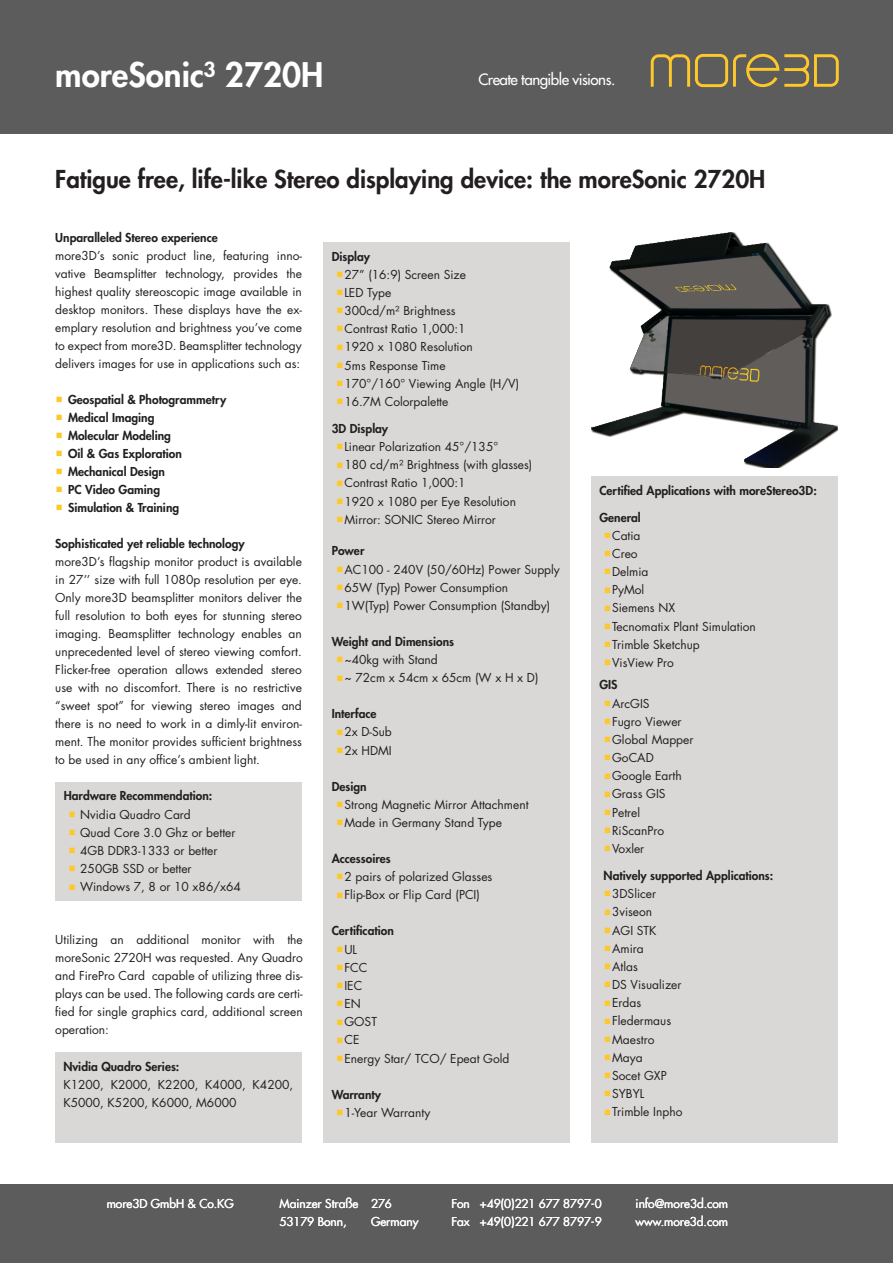
<style>
.page{position:relative;width:893px;height:1263px;background:#fff}
.page>*{position:absolute;margin:0;border:0;box-sizing:border-box;transform-origin:0 0}
.t1{font:800 33px "Futura Std";color:#fff}
.t2{font:800 24px "Futura Std";color:#231f20}
.t3{font:500 15.15px "Futura Std";letter-spacing:-.035em;color:#fff}
.t4{font:12px/18px "Futura Std";color:#231f20;text-align:justify}
.Bulletpoints{font:800 12px "Futura Std";color:#231f20}
.t5{font:500 12px "Futura Std";color:#fff}
.Unterüberschriften{font:800 12px "Futura Std";color:#231f20}
</style>
<div class="page">
<div style="left:0;top:1184px;width:893px;height:79px;background:#5d5c5d"></div>
<div style="left:0;top:0;width:893px;height:134px;background:#5d5c5d"></div>
<img style="left:591px;top:232px;width:247px;height:236px">
<svg style="left:651px;top:54px;width:188px;height:33px"></svg>
<div style="left:323px;top:242px;width:247px;height:900px;background:#dad7d7"></div>
<div style="left:591px;top:476px;width:247px;height:666px;background:#dad7d7"></div>
<div style="left:55px;top:782px;width:247px;height:119px;background:#dad7d7"></div>
<div style="left:55px;top:1052px;width:247px;height:90px;background:#dad7d7"></div>
<p class="t1" style="left:55px;top:54px;width:270px">moreSonic³ 2720H</p>
<p class="t3" style="left:478px;top:70px;width:138px">Create tangible visions.</p>
<p class="t1" style="left:225px;top:54px;width:59px">384</p>
<p class="t2" style="left:55px;top:164px;width:712px">Fatigue free, life-like Stereo displaying device: the moreSonic 2720H</p>
<p class="Bulletpoints" style="left:55px;top:230px;width:164px">Unparalleled Stereo experience</p>
<p class="t4" style="left:55px;top:247px;width:248px">more3D’s sonic product line, featuring inno&shy;vative Beamsplitter technology, provides the highest quality stereoscopic image available in desktop monitors. These displays have the ex&shy;emplary resolution and brightness you’ve come to expect from more3D. Beamsplitter technology delivers images for use in applications such as:</p>
<p class="Bulletpoints" style="left:68px;top:392px;width:160px">Geospatial &amp; Photogrammetry</p>
<p class="Bulletpoints" style="left:68px;top:410px;width:88px">Medical Imaging</p>
<p class="Bulletpoints" style="left:68px;top:428px;width:105px">Molecular Modeling</p>
<p class="Bulletpoints" style="left:68px;top:446px;width:115px">Oil &amp; Gas Exploration</p>
<p class="Bulletpoints" style="left:68px;top:464px;width:98px">Mechanical Design</p>
<p class="Bulletpoints" style="left:68px;top:482px;width:94px">PC Video Gaming</p>
<p class="Bulletpoints" style="left:68px;top:500px;width:113px">Simulation &amp; Training</p>
<p class="Bulletpoints" style="left:55px;top:536px;width:191px">Sophisticated yet reliable technology</p>
<p class="t4" style="left:55px;top:553px;width:248px">more3D’s flagship monitor product is available in 27’’ size with full 1080p resolution per eye.<br>Only more3D beamsplitter monitors deliver the full resolution to both eyes for stunning stereo imaging. Beamsplitter technology enables an unprecedented level of stereo viewing comfort.<br>Flicker-free operation allows extended stereo use with no discomfort. There is no restrictive “sweet spot” for viewing stereo images and there is no need to work in a dimly-lit environ&shy;ment. The monitor provides sufficient brightness to be used in any office’s ambient light.</p>
<p class="Unterüberschriften" style="left:332px;top:248px;width:40px">Display</p>
<p class="t4" style="left:344px;top:265px;width:123px">27” (16:9) Screen Size</p>
<p class="t4" style="left:344px;top:284px;width:48px">LED Type</p>
<p class="t4" style="left:344px;top:302px;width:113px">300cd/m² Brightness</p>
<p class="t4" style="left:344px;top:320px;width:123px">Contrast Ratio 1,000:1</p>
<p class="t4" style="left:344px;top:338px;width:130px">1920 x 1080 Resolution</p>
<p class="t4" style="left:344px;top:356px;width:103px">5ms Response Time</p>
<p class="t4" style="left:344px;top:374px;width:176px">170°/160° Viewing Angle (H/V)</p>
<p class="t4" style="left:344px;top:393px;width:105px">16.7M Colorpalette</p>
<p class="Unterüberschriften" style="left:332px;top:421px;width:58px">3D Display</p>
<p class="t4" style="left:344px;top:438px;width:155px">Linear Polarization 45°/135°</p>
<p class="t4" style="left:344px;top:456px;width:189px">180 cd/m² Brightness (with glasses)</p>
<p class="t4" style="left:344px;top:474px;width:123px">Contrast Ratio 1,000:1</p>
<p class="t4" style="left:344px;top:492px;width:173px">1920 x 1080 per Eye Resolution</p>
<p class="t4" style="left:344px;top:511px;width:153px">Mirror: SONIC Stereo Mirror</p>
<p class="Unterüberschriften" style="left:332px;top:543px;width:34px">Power</p>
<p class="t4" style="left:344px;top:560px;width:217px">AC100 - 240V (50/60Hz) Power Supply</p>
<p class="t4" style="left:344px;top:578px;width:165px">65W (Typ) Power Consumption</p>
<p class="t4" style="left:344px;top:597px;width:207px">1W(Typ) Power Consumption (Standby)</p>
<p class="Unterüberschriften" style="left:332px;top:634px;width:124px">Weight and Dimensions</p>
<p class="t4" style="left:344px;top:651px;width:95px">~40kg with Stand</p>
<p class="t4" style="left:344px;top:669px;width:196px">~ 72cm x 54cm x 65cm (W x H x D)</p>
<p class="Unterüberschriften" style="left:332px;top:706px;width:46px">Interface</p>
<p class="t4" style="left:344px;top:723px;width:49px">2x D-Sub</p>
<p class="t4" style="left:344px;top:741px;width:49px">2x HDMI</p>
<p class="Unterüberschriften" style="left:332px;top:779px;width:36px">Design</p>
<p class="t4" style="left:344px;top:795px;width:186px">Strong Magnetic Mirror Attachment</p>
<p class="t4" style="left:344px;top:814px;width:159px">Made in Germany Stand Type</p>
<p class="Bulletpoints" style="left:332px;top:851px;width:61px">Accessoires</p>
<p class="t4" style="left:344px;top:868px;width:149px">2 pairs of polarized Glasses</p>
<p class="t4" style="left:344px;top:886px;width:137px">Flip-Box or Flip Card (PCI)</p>
<p class="Bulletpoints" style="left:332px;top:923px;width:64px">Certification</p>
<p class="t4" style="left:344px;top:940px;width:14px">UL</p>
<p class="t4" style="left:344px;top:958px;width:24px">FCC</p>
<p class="t4" style="left:344px;top:976px;width:19px">IEC</p>
<p class="t4" style="left:344px;top:995px;width:18px">EN</p>
<p class="t4" style="left:344px;top:1013px;width:34px">GOST</p>
<p class="t4" style="left:344px;top:1031px;width:17px">CE</p>
<p class="t4" style="left:344px;top:1049px;width:167px">Energy Star/ TCO/ Epeat Gold</p>
<p class="Bulletpoints" style="left:332px;top:1086px;width:51px">Warranty</p>
<p class="t4" style="left:344px;top:1103px;width:87px">1-Year Warranty</p>
<p class="Bulletpoints" style="left:599px;top:482px;width:219px">Certified Applications with moreStereo3D:</p>
<p class="Bulletpoints" style="left:599px;top:509px;width:43px">General</p>
<p class="t4" style="left:612px;top:526px;width:30px">Catia</p>
<p class="t4" style="left:612px;top:545px;width:27px">Creo</p>
<p class="t4" style="left:612px;top:563px;width:38px">Delmia</p>
<p class="t4" style="left:612px;top:581px;width:34px">PyMol</p>
<p class="t4" style="left:612px;top:599px;width:65px">Siemens NX</p>
<p class="t4" style="left:612px;top:617px;width:145px">Tecnomatix Plant Simulation</p>
<p class="t4" style="left:612px;top:635px;width:89px">Trimble Sketchup</p>
<p class="t4" style="left:612px;top:654px;width:63px">VisView Pro</p>
<p class="Bulletpoints" style="left:599px;top:677px;width:20px">GIS</p>
<p class="t4" style="left:612px;top:694px;width:39px">ArcGIS</p>
<p class="t4" style="left:612px;top:712px;width:71px">Fugro Viewer</p>
<p class="t4" style="left:612px;top:731px;width:83px">Global Mapper</p>
<p class="t4" style="left:612px;top:749px;width:43px">GoCAD</p>
<p class="t4" style="left:612px;top:767px;width:71px">Google Earth</p>
<p class="t4" style="left:612px;top:785px;width:55px">Grass GIS</p>
<p class="t4" style="left:612px;top:803px;width:30px">Petrel</p>
<p class="t4" style="left:612px;top:821px;width:54px">RiScanPro</p>
<p class="t4" style="left:612px;top:840px;width:34px">Voxler</p>
<p class="Bulletpoints" style="left:604px;top:868px;width:171px">Natively supported Applications:</p>
<p class="t4" style="left:612px;top:885px;width:46px">3DSlicer</p>
<p class="t4" style="left:612px;top:903px;width:42px">3viseon</p>
<p class="t4" style="left:612px;top:921px;width:46px">AGI STK</p>
<p class="t4" style="left:612px;top:939px;width:33px">Amira</p>
<p class="t4" style="left:612px;top:958px;width:27px">Atlas</p>
<p class="t4" style="left:612px;top:976px;width:71px">DS Visualizer</p>
<p class="t4" style="left:612px;top:994px;width:31px">Erdas</p>
<p class="t4" style="left:612px;top:1012px;width:61px">Fledermaus</p>
<p class="t4" style="left:612px;top:1030px;width:44px">Maestro</p>
<p class="t4" style="left:612px;top:1048px;width:32px">Maya</p>
<p class="t4" style="left:612px;top:1067px;width:56px">Socet GXP</p>
<p class="t4" style="left:612px;top:1085px;width:34px">SYBYL</p>
<p class="t4" style="left:612px;top:1103px;width:72px">Trimble Inpho</p>
<p class="Bulletpoints" style="left:64px;top:788px;width:150px">Hardware Recommendation:</p>
<p class="t4" style="left:80px;top:805px;width:112px">Nvidia Quadro Card</p>
<p class="t4" style="left:80px;top:823px;width:157px">Quad Core 3.0 Ghz or better</p>
<p class="t4" style="left:80px;top:842px;width:139px">4GB DDR3-1333 or better</p>
<p class="t4" style="left:80px;top:860px;width:113px">250GB SSD or better</p>
<p class="t4" style="left:80px;top:878px;width:162px">Windows 7, 8 or 10 x86/x64</p>
<p class="t4" style="left:55px;top:931px;width:249px">Utilizing an additional monitor with the moreSonic 2720H was requested. Any Quadro and FirePro Card capable of utilizing three dis&shy;plays can be used. The following cards are certi&shy;fied for single graphics card, additional screen operation:</p>
<p class="Bulletpoints" style="left:63px;top:1058px;width:118px">Nvidia Quadro Series:</p>
<p class="t4" style="left:63px;top:1075px;width:231px">K1200, K2000, K2200, K4000, K4200,<br>K5000, K5200, K6000, M6000</p>
<p class="t5" style="left:107px;top:1196px;width:129px">more3D GmbH &amp; Co.KG</p>
<p class="t5" style="left:280px;top:1196px;width:114px">Mainzer Straße 276</p>
<p class="t5" style="left:280px;top:1214px;width:69px">53179 Bonn,</p>
<p class="t5" style="left:371px;top:1214px;width:49px">Germany</p>
<p class="t5" style="left:451px;top:1196px;width:152px">Fon +49(0)221 677 8797-0</p>
<p class="t5" style="left:451px;top:1214px;width:152px">Fax +49(0)221 677 8797-9</p>
<p class="t5" style="left:636px;top:1196px;width:94px">info@more3d.com</p>
<p class="t5" style="left:636px;top:1214px;width:94px">www.more3d.com</p>
</div>
